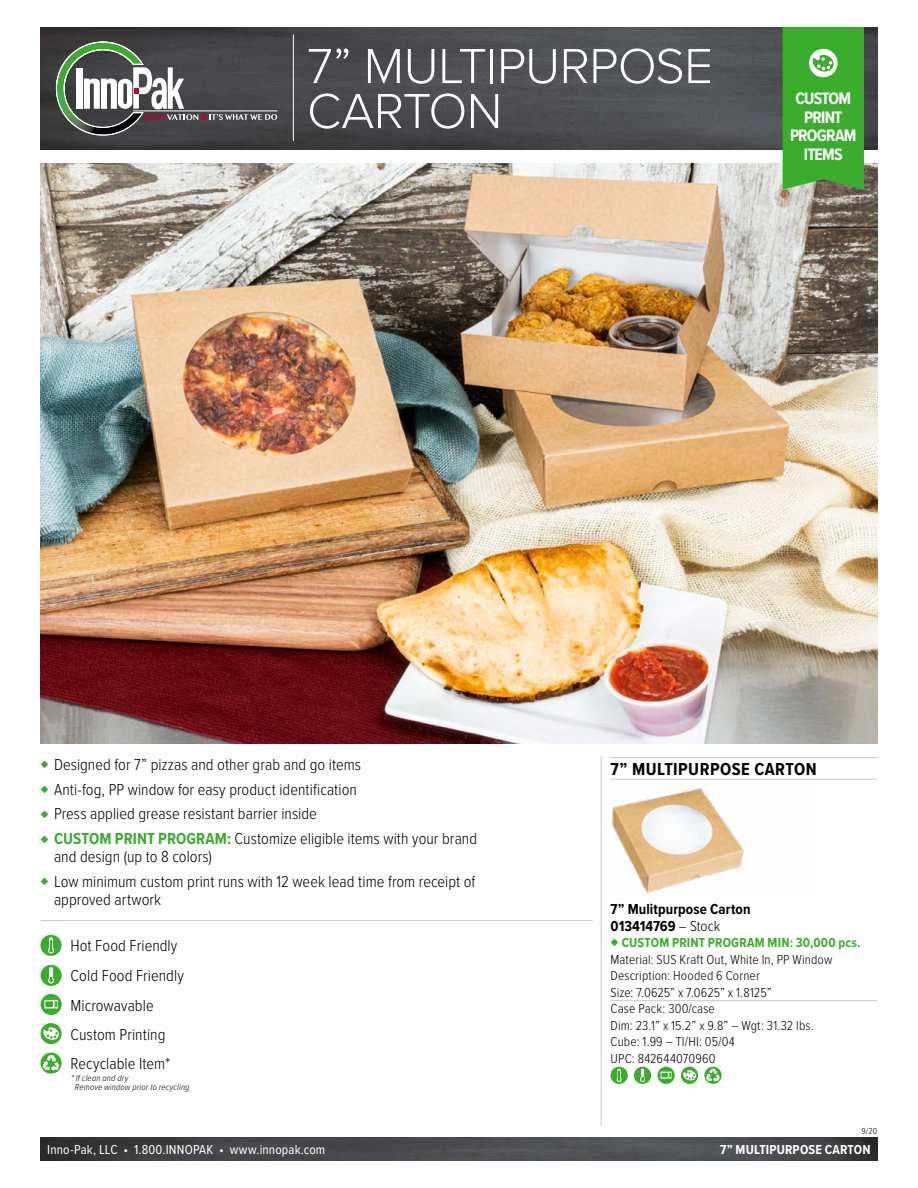
<style>
.page{position:relative;width:918px;height:1188px;background:#fff}
.page>*{position:absolute;margin:0;border:0;box-sizing:border-box;transform-origin:0 0}
.t1{font:300 51px/45px "Proxima Nova";letter-spacing:-.01em;color:#fff}
.t2{font:700 18px "Proxima Nova Cond";letter-spacing:.025em;color:#000}
.t3{font:700 17.25px/18.8px "Proxima Nova Cond";letter-spacing:-.05em;color:#fff;text-align:center}
.t4{font:300 16.5px/29.4px "Proxima Nova Cond";color:#000}
.t5{font:700 15px/16.5px "Proxima Nova Cond";letter-spacing:.005em;color:#000}
.t6{font:300 13.5px/16.5px "Proxima Nova Cond";letter-spacing:.01em;color:#000}
.t7{font:13.5px "Proxima Nova Cond";letter-spacing:.01em;color:#fff}
.t8{font:700 13.5px "Proxima Nova Cond";letter-spacing:.015em;color:#fff}
.t9{font:italic 300 9px/9px "Proxima Nova Cond";letter-spacing:.02em;color:#000}
.t10{font:300 9px "Proxima Nova Cond";color:#000}
.s1{color:#3aad2c}
.s2{font-weight:700;color:#3aad2c}
.s3{font-weight:300}
</style>
<div class="page">
<img style="left:40px;top:1138px;width:837px;height:23px">
<img style="left:40px;top:27px;width:837px;height:123px">
<img style="left:41px;top:164px;width:837px;height:579px">
<img style="left:611px;top:788px;width:133px;height:106px">
<hr style="left:293px;top:34px;width:1px;height:107px;background:#fff">
<svg style="left:56px;top:41px;width:221px;height:95px;background:#626563"></svg>
<svg style="left:783px;top:27px;width:81px;height:163px;background:#43ae35"></svg>
<hr style="left:601px;top:756px;width:1px;height:370px;background:#c7c8ca">
<hr style="left:610px;top:1000px;width:268px;height:1px;background:#c7c8ca">
<div style="left:611px;top:1067px;width:17px;height:17px;background:#3aad2c;border-radius:50%"></div>
<svg style="left:617px;top:1069px;width:5px;height:13px"></svg>
<div style="left:634px;top:1067px;width:17px;height:17px;background:#3aad2c;border-radius:50%"></div>
<svg style="left:640px;top:1069px;width:5px;height:13px"></svg>
<svg style="left:704px;top:1067px;width:18px;height:17px"></svg>
<svg style="left:706px;top:1069px;width:14px;height:13px"></svg>
<div style="left:681px;top:1067px;width:17px;height:17px;background:#3aad2c;border-radius:50%"></div>
<svg style="left:683px;top:1070px;width:13px;height:11px"></svg>
<svg style="left:657px;top:1067px;width:18px;height:17px"></svg>
<svg style="left:661px;top:1072px;width:11px;height:8px"></svg>
<hr style="left:610px;top:779px;width:267px;height:1px;background:#c7c8ca">
<hr style="left:610px;top:757px;width:267px;height:1px;background:#c7c8ca">
<hr style="left:41px;top:920px;width:552px;height:1px;background:#c7c8ca">
<div style="left:40px;top:935px;width:22px;height:21px;background:#3aad2c;border-radius:50%"></div>
<svg style="left:48px;top:947px;width:6px;height:7px"></svg>
<svg style="left:49px;top:937px;width:4px;height:15px"></svg>
<div style="left:41px;top:965px;width:21px;height:21px;background:#3aad2c;border-radius:50%"></div>
<svg style="left:48px;top:967px;width:6px;height:17px"></svg>
<div style="left:41px;top:994px;width:21px;height:21px;background:#3aad2c;border-radius:50%"></div>
<svg style="left:44px;top:1000px;width:14px;height:9px"></svg>
<div style="left:41px;top:1023px;width:21px;height:21px;background:#3aad2c;border-radius:50%"></div>
<svg style="left:43px;top:1027px;width:16px;height:14px"></svg>
<svg style="left:41px;top:1053px;width:21px;height:21px"></svg>
<svg style="left:43px;top:1055px;width:17px;height:16px"></svg>
<h1 class="t1" style="left:307px;top:44px;width:407px">7” MULTIPURPOSE<br>CARTON</h1>
<p class="t3" style="left:790px;top:89px;width:68px">CUSTOM<br>PRINT<br>PROGRAM<br>ITEMS</p>
<p class="t4" style="left:41px;top:750px;width:322px"><span class="s1">◆</span> Designed for 7” pizzas and other grab and go items</p>
<p class="t4" style="left:41px;top:775px;width:318px"><span class="s1">◆</span> Anti-fog, PP window for easy product identification</p>
<p class="t4" style="left:41px;top:799px;width:278px"><span class="s1">◆</span> Press applied grease resistant barrier inside</p>
<p class="t4" style="left:54px;top:830px;width:425px;line-height:18px;text-indent:-14px"><span class="s1">◆</span> <span class="s2">CUSTOM PRINT PROGRAM:</span> Customize eligible items with your brand and design (up to 8 colors)</p>
<p class="t4" style="left:54px;top:873px;width:423px;line-height:18px;text-indent:-14px"><span class="s1">◆</span> Low minimum custom print runs with 12 week lead time from receipt of approved artwork</p>
<p class="t4" style="left:70px;top:931px;width:115px">Hot Food Friendly<br>Cold Food Friendly<br>Microwavable<br>Custom Printing<br>Recyclable Item*</p>
<p class="t9" style="left:75px;top:1073px;width:116px;text-indent:-4px">* If clean and dry<br>Remove window prior to recycling</p>
<p class="t2" style="left:610px;top:758px;width:208px">7” MULTIPURPOSE CARTON</p>
<p class="t5" style="left:610px;top:902px;width:142px">7” Mulitpurpose Carton<br>013414769 <span class="s3">– Stock</span></p>
<p class="t6" style="left:610px;top:935px;width:252px"><span class="s1">◆</span> <span class="s2">CUSTOM PRINT PROGRAM MIN: 30,000 pcs.<br></span>Material: SUS Kraft Out, White In, PP Window<br>Description: Hooded 6 Corner<br>Size: 7.0625” x 7.0625” x 1.8125”<br>Case Pack: 300/case<br>Dim: 23.1” x 15.2” x 9.8” – Wgt: 31.32 lbs.<br>Cube: 1.99 – TI/HI: 05/04<br>UPC: 842644070960</p>
<p class="t10" style="left:862px;top:1125px;width:17px">9/20</p>
<p class="t7" style="left:47px;top:1142px;width:280px">Inno-Pak, LLC • 1.800.INNOPAK • www.innopak.com</p>
<p class="t8" style="left:720px;top:1142px;width:152px">7” MULTIPURPOSE CARTON</p>
</div>
